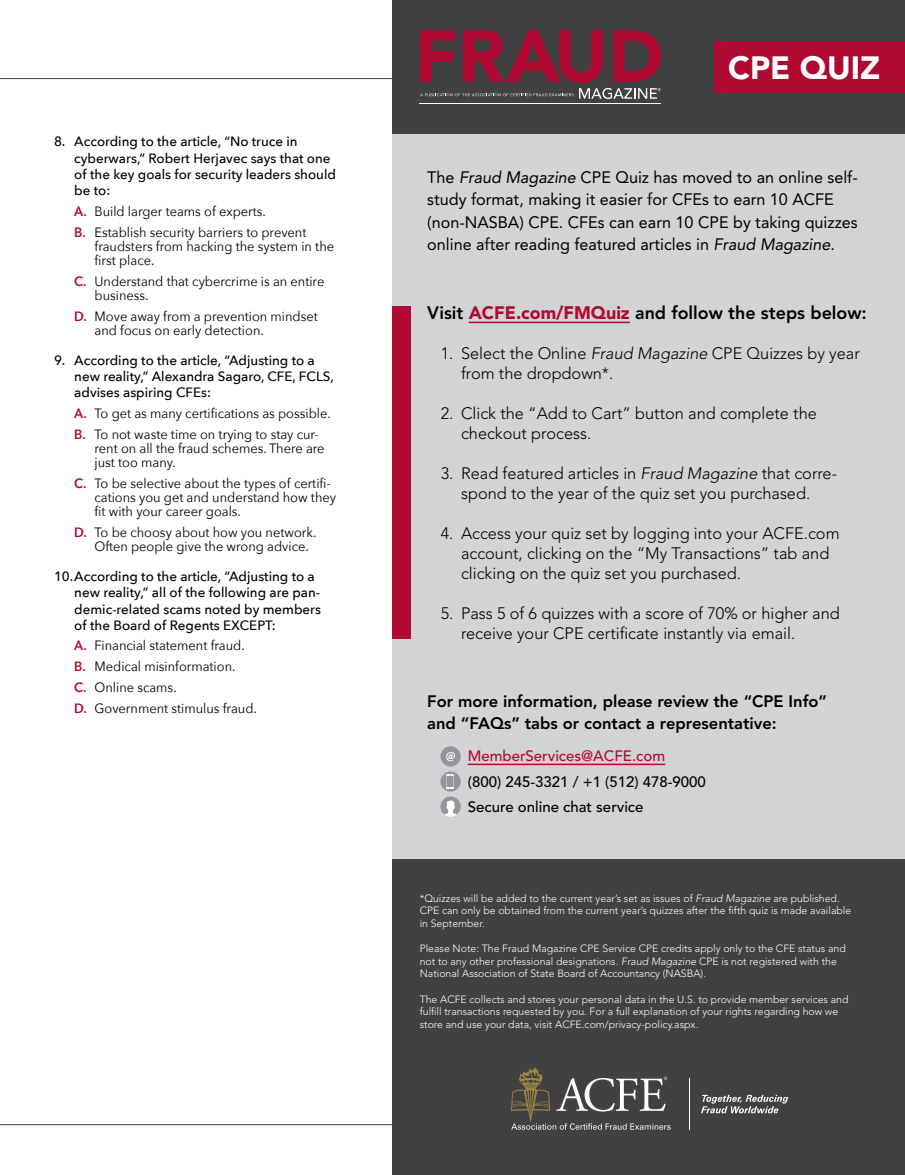
<style>
.page{position:relative;width:905px;height:1175px;background:#fff}
.page>*{position:absolute;margin:0;border:0;box-sizing:border-box;transform-origin:0 0}
.t1{font:900 31.95px "Avenir";color:#fff}
.t2{font:800 18px "Avenir";color:#000}
.t3{font:300 16.5px/19.8px "Avenir";color:#000}
.t4{font:16.5px/22.5px "Avenir";color:#000}
.t5{font:800 16.5px/22.5px "Avenir";color:#000}
.t6{font:500 15px/25.5px "Avenir";color:#000}
.t7{font:500 15px "Avenir";color:#b10a32}
.t8{font:13.5px/14.2px "Avenir Next";color:#000;scale:.95 1}
.t9{font:500 13.5px/16.2px "Avenir Next";color:#000}
.t10{font:300 10.5px/12.6px "Avenir";color:#fff}
.s1{font-weight:600;color:#b10a32}
.s2{font-style:italic}
.s3{font-weight:900;color:#b10a32}
</style>
<div class="page">
<hr style="left:0;top:78px;width:393px;height:1px;background:#414042">
<div style="left:393px;top:133px;width:511px;height:726px;background:#d1d3d5"></div>
<div style="left:393px;top:859px;width:511px;height:315px;background:#414042"></div>
<hr style="left:469px;top:322px;width:161px;height:1px;background:#b10a32">
<hr style="left:468px;top:763px;width:197px;height:2px;background:#b10a32">
<div style="left:393px;top:0;width:511px;height:134px;background:#414042"></div>
<div style="left:714px;top:42px;width:190px;height:51px;background:#b10a32"></div>
<div style="left:393px;top:306px;width:18px;height:332px;background:#b10a32"></div>
<hr style="left:419px;top:104px;width:241px;height:1px;background:#fff">
<svg style="left:420px;top:30px;width:241px;height:69px"></svg>
<svg style="left:440px;top:771px;width:20px;height:20px"></svg>
<svg style="left:447px;top:775px;width:7px;height:13px"></svg>
<div style="left:440px;top:746px;width:20px;height:20px;background:#949598;border-radius:50%"></div>
<svg style="left:446px;top:752px;width:9px;height:9px"></svg>
<svg style="left:440px;top:796px;width:20px;height:20px"></svg>
<svg style="left:444px;top:800px;width:13px;height:17px"></svg>
<svg style="left:701px;top:1094px;width:87px;height:19px"></svg>
<hr style="left:688px;top:1078px;width:1px;height:52px;background:#fff">
<svg style="left:511px;top:1067px;width:159px;height:62px"></svg>
<hr style="left:0;top:1124px;width:393px;height:1px;background:#414042">
<p class="t9" style="left:74px;top:133px;width:263px;text-indent:-20px">8. According to the article, “No truce in cyberwars,” Robert Herjavec says that one of the key goals for security leaders should be to:</p>
<p class="t8" style="left:74px;top:200px;width:246px;line-height:20.7px"><span class="s1">A.</span> Build larger teams of experts.<br><span class="s1">B.</span> Establish security barriers to prevent</p>
<p class="t8" style="left:95px;top:238px;width:254px">fraudsters from hacking the system in the first place.</p>
<p class="t8" style="left:95px;top:273px;width:243px;text-indent:-20px"><span class="s1">C.</span> Understand that cybercrime is an entire business.</p>
<p class="t8" style="left:95px;top:308px;width:236px;text-indent:-20px"><span class="s1">D.</span> Move away from a prevention mindset and focus on early detection.</p>
<p class="t9" style="left:74px;top:351px;width:261px;text-indent:-20px">9. According to the article, “Adjusting to a new reality,” Alexandra Sagaro, CFE, FCLS, advises aspiring CFEs:</p>
<p class="t8" style="left:74px;top:402px;width:271px;line-height:20.7px"><span class="s1">A.</span> To get as many certifications as possible.<br><span class="s1">B.</span> To not waste time on trying to stay cur-</p>
<p class="t8" style="left:94px;top:440px;width:244px">rent on all the fraud schemes. There are just too many.</p>
<p class="t8" style="left:94px;top:475px;width:256px;text-indent:-20px"><span class="s1">C.</span> To be selective about the types of certifi&shy;cations you get and understand how they fit with your career goals.</p>
<p class="t8" style="left:94px;top:525px;width:235px;text-indent:-20px"><span class="s1">D.</span> To be choosy about how you network.<br>Often people give the wrong advice.</p>
<p class="t9" style="left:74px;top:568px;width:248px;text-indent:-20px">10.According to the article, “Adjusting to a new reality,” all of the following are pan&shy;demic-related scams noted by members of the Board of Regents EXCEPT:</p>
<p class="t8" style="left:74px;top:635px;width:194px;line-height:20.7px"><span class="s1">A.</span> Financial statement fraud.<br><span class="s1">B.</span> Medical misinformation.<br><span class="s1">C.</span> Online scams.<br><span class="s1">D.</span> Government stimulus fraud.</p>
<h1 class="t1" style="left:728px;top:49px;width:154px">CPE QUIZ</h1>
<h3 class="t4" style="left:427px;top:166px;width:432px">The <span class="s2">Fraud Magazine</span> CPE Quiz has moved to an online self&shy;study format, making it easier for CFEs to earn 10 ACFE (non-NASBA) CPE. CFEs can earn 10 CPE by taking quizzes online after reading featured articles in <span class="s2">Fraud Magazine</span>.</h3>
<h2 class="t2" style="left:427px;top:302px;width:441px">Visit <span class="s3">ACFE.com/FMQuiz</span> and follow the steps below:</h2>
<h3 class="t3" style="left:461px;top:344px;width:400px;text-indent:-20px">1. Select the Online <span class="s2">Fraud Magazine</span> CPE Quizzes by year from the dropdown*.</h3>
<h3 class="t3" style="left:461px;top:404px;width:357px;text-indent:-20px">2. Click the “Add to Cart” button and complete the checkout process.</h3>
<h3 class="t3" style="left:441px;top:463px;width:398px;text-align:center">3. Read featured articles in <span class="s2">Fraud Magazine</span> that corre&shy;spond to the year of the quiz set you purchased.</h3>
<h3 class="t3" style="left:461px;top:523px;width:380px;text-indent:-20px">4. Access your quiz set by logging into your ACFE.com account, clicking on the “My Transactions” tab and clicking on the quiz set you purchased.</h3>
<h3 class="t3" style="left:461px;top:603px;width:380px;text-indent:-20px">5. Pass 5 of 6 quizzes with a score of 70% or higher and receive your CPE certificate instantly via email.</h3>
<h3 class="t5" style="left:427px;top:689px;width:401px">For more information, please review the “CPE Info” and “FAQs” tabs or contact a representative:</h3>
<h3 class="t7" style="left:468px;top:747px;width:199px">MemberServices@ACFE.com</h3>
<h3 class="t6" style="left:468px;top:769px;width:239px">(800) 245-3321 / +1 (512) 478-9000<br>Secure online chat service</h3>
<p class="t10" style="left:419px;top:891px;width:433px">*Quizzes will be added to the current year’s set as issues of <span class="s2">Fraud Magazine</span> are published.<br>CPE can only be obtained from the current year’s quizzes after the fifth quiz is made available in September.</p>
<p class="t10" style="left:419px;top:942px;width:427px">Please Note: The Fraud Magazine CPE Service CPE credits apply only to the CFE status and not to any other professional designations. <span class="s2">Fraud Magazine</span> CPE is not registered with the<br>National Association of State Board of Accountancy (NASBA).</p>
<p class="t10" style="left:419px;top:992px;width:430px">The ACFE collects and stores your personal data in the U.S. to provide member services and fulfill transactions requested by you. For a full explanation of your rights regarding how we store and use your data, visit ACFE.com/privacy-policy.aspx.</p>
</div>
